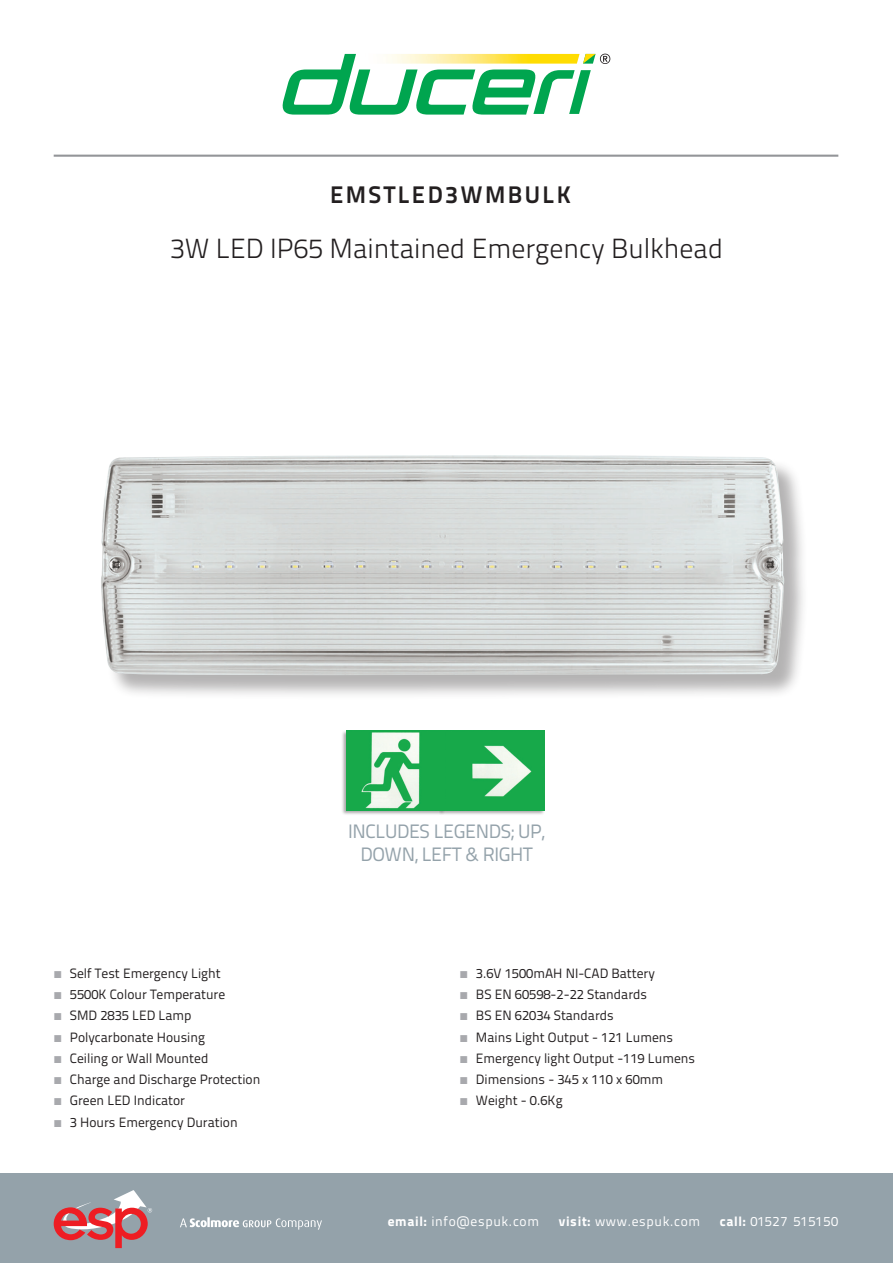
<style>
.page{position:relative;width:893px;height:1263px;background:#fff}
.page>*{position:absolute;margin:0;border:0;box-sizing:border-box;transform-origin:0 0}
.t1{font:300 27.75px "Titillium Text 22 L";color:#231f20}
.t2{font:700 24px "Titillium Text 22 L";letter-spacing:.1em;color:#231f20}
.t3{font:19.35px/23.2px "Titillium Text 22 L";letter-spacing:-.02em;color:#94a2aa;text-align:center}
.t4{font:13.5px/21.3px "Titillium Text 22 L";color:#231f20}
.t5{font:13.5px "Titillium Text 22 L";letter-spacing:.05em;color:#fff}
.s1{font-weight:800}
</style>
<div class="page">
<div style="left:0;top:1174px;width:893px;height:89px;background:#94a2aa"></div>
<hr style="left:54px;top:155px;width:784px;height:2px;background:#939598">
<svg style="left:180px;top:1217px;width:142px;height:12px"></svg>
<svg style="left:54px;top:1190px;width:98px;height:58px"></svg>
<svg style="left:283px;top:54px;width:327px;height:61px"></svg>
<div style="left:102px;top:456px;width:707px;height:244px;background:#231f20;opacity:.34"></div>
<img style="left:101px;top:455px;width:683px;height:222px">
<div style="left:439px;top:730px;width:107px;height:86px;background:#231f20;opacity:.39"></div>
<img style="left:445px;top:731px;width:99px;height:79px">
<div style="left:341px;top:730px;width:104px;height:86px;background:#231f20;opacity:.39"></div>
<h2 class="t2" style="left:330px;top:176px;width:243px">EMSTLED3WMBULK</h2>
<h1 class="t1" style="left:170px;top:228px;width:554px">3W LED IP65 Maintained Emergency Bulkhead</h1>
<h3 class="t3" style="left:348px;top:818px;width:198px">INCLUDES LEGENDS; UP,<br>DOWN, LEFT &amp; RIGHT</h3>
<p class="t4" style="left:70px;top:962px;width:192px">Self Test Emergency Light<br>5500K Colour Temperature<br>SMD 2835 LED Lamp<br>Polycarbonate Housing<br>Ceiling or Wall Mounted<br>Charge and Discharge Protection<br>Green LED Indicator<br>3 Hours Emergency Duration</p>
<p class="t4" style="left:476px;top:962px;width:221px">3.6V 1500mAH NI-CAD Battery<br>BS EN 60598-2-22 Standards<br>BS EN 62034 Standards<br>Mains Light Output - 121 Lumens<br>Emergency light Output -119 Lumens<br>Dimensions - 345 x 110 x 60mm<br>Weight - 0.6Kg</p>
<p class="t5" style="left:388px;top:1212px;width:153px"><span class="s1">email:</span> info@espuk.com</p>
<p class="t5" style="left:559px;top:1212px;width:143px"><span class="s1">visit:</span> www.espuk.com</p>
<p class="t5" style="left:720px;top:1212px;width:120px"><span class="s1">call:</span> 01527 515150</p>
</div>
